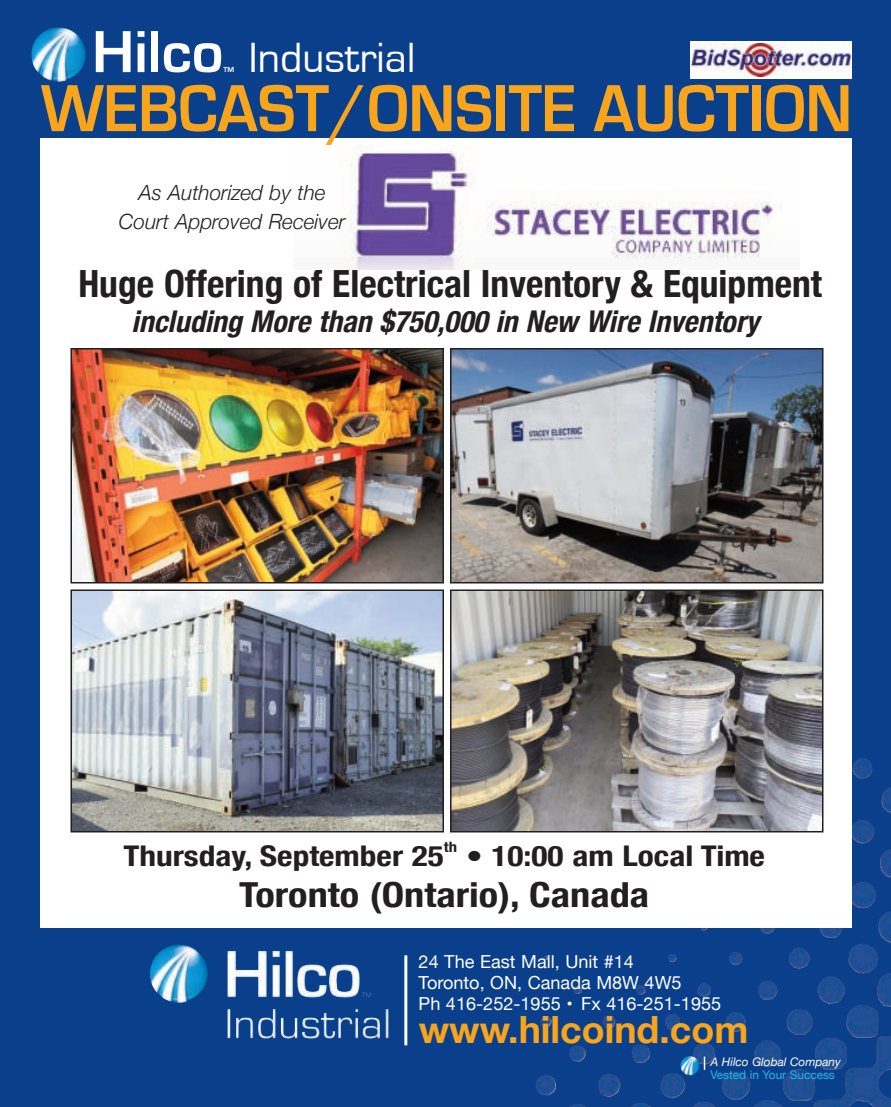
<style>
.page{position:relative;width:891px;height:1107px;background:#0a3f8c}
.page>*{position:absolute;margin:0;border:0;box-sizing:border-box;transform-origin:0 0}
.t1{font:700 69px "Eurostile";color:#f9a51b;scale:.92 1}
.t2{font:700 61.5px "Eurostile";color:#fff}
.t3{font:43.5px "Eurostile";color:#fff}
.t4{font:700 condensed 37.5px "Helvetica Neue";color:#231f20}
.t5{font:700 37.5px "Helvetica Neue";color:#f9a51b}
.t6{font:700 condensed 34.5px "Helvetica Neue";color:#231f20;scale:1.17 1}
.t7{font:italic 700 condensed 30px "Helvetica Neue";color:#231f20}
.t8{font:700 condensed 28.5px "Helvetica Neue";color:#231f20;scale:1.17 1}
.t9{font:italic 300 21px/29.8px "Helvetica Neue";color:#231f20;text-align:center}
.t10{font:18px/21px "Helvetica Neue";color:#fff}
.t11{font:700 condensed 14.25px "Helvetica Neue";color:#231f20;scale:1.17 1}
.t12{font:italic 11.85px "Helvetica Neue";color:#fff}
.t13{font:11.85px "Helvetica Neue";color:#26b6ea}
.t14{font:700 7.5px "Eurostile";color:#fff}
</style>
<div class="page">
<img style="left:569px;top:758px;width:322px;height:349px">
<hr style="left:404px;top:955px;width:3px;height:90px;background:#fff">
<img style="left:150px;top:944px;width:58px;height:59px">
<img style="left:680px;top:1056px;width:20px;height:19px">
<svg style="left:704px;top:1057px;width:1px;height:13px"></svg>
<div style="left:40px;top:138px;width:812px;height:789px;background:#fff"></div>
<img style="left:31px;top:27px;width:55px;height:55px">
<img style="left:349px;top:146px;width:428px;height:124px">
<div style="left:690px;top:41px;width:162px;height:38px;background:#fff"></div>
<img style="left:691px;top:43px;width:159px;height:34px">
<img style="left:73px;top:351px;width:368px;height:230px">
<div style="left:70px;top:348px;width:374px;height:236px;border:2px solid #231f20"></div>
<img style="left:453px;top:351px;width:368px;height:229px">
<div style="left:450px;top:348px;width:374px;height:235px;border:2px solid #231f20"></div>
<img style="left:73px;top:593px;width:368px;height:236px">
<div style="left:70px;top:590px;width:374px;height:242px;border:2px solid #231f20"></div>
<img style="left:453px;top:593px;width:368px;height:236px">
<div style="left:450px;top:590px;width:374px;height:242px;border:2px solid #231f20"></div>
<h2 class="t2" style="left:92px;top:23px;width:133px">Hilco</h2>
<p class="t14" style="left:223px;top:66px;width:12px">TM</p>
<h3 class="t3" style="left:249px;top:37px;width:168px">Industrial</h3>
<h1 class="t1" style="left:41px;top:76px;width:883px">WEBCAST/ONSITE AUCTION</h1>
<p class="t9" style="left:119px;top:177px;width:228px">As Authorized by the<br>Court Approved Receiver</p>
<h3 class="t4" style="left:78px;top:261px;width:745px">Huge Offering of Electrical Inventory &amp; Equipment</h3>
<h3 class="t7" style="left:131px;top:303px;width:631px">including More than $750,000 in New Wire Inventory</h3>
<h3 class="t8" style="left:123px;top:838px;width:275px">Thursday, September 25</h3>
<p class="t11" style="left:444px;top:839px;width:13px">th</p>
<h3 class="t8" style="left:466px;top:838px;width:257px">• 10:00 am Local Time</h3>
<h3 class="t6" style="left:239px;top:874px;width:352px">Toronto (Ontario), Canada</h3>
<p class="t10" style="left:419px;top:950px;width:304px">24 The East Mall, Unit #14<br>Toronto, ON, Canada M8W 4W5<br>Ph 416-252-1955 • Fx 416-251-1955</p>
<h3 class="t5" style="left:419px;top:1006px;width:331px">www.hilcoind.com</h3>
<p class="t12" style="left:710px;top:1054px;width:133px">A Hilco Global Company</p>
<p class="t13" style="left:710px;top:1067px;width:126px">Vested in Your Success</p>
</div>
